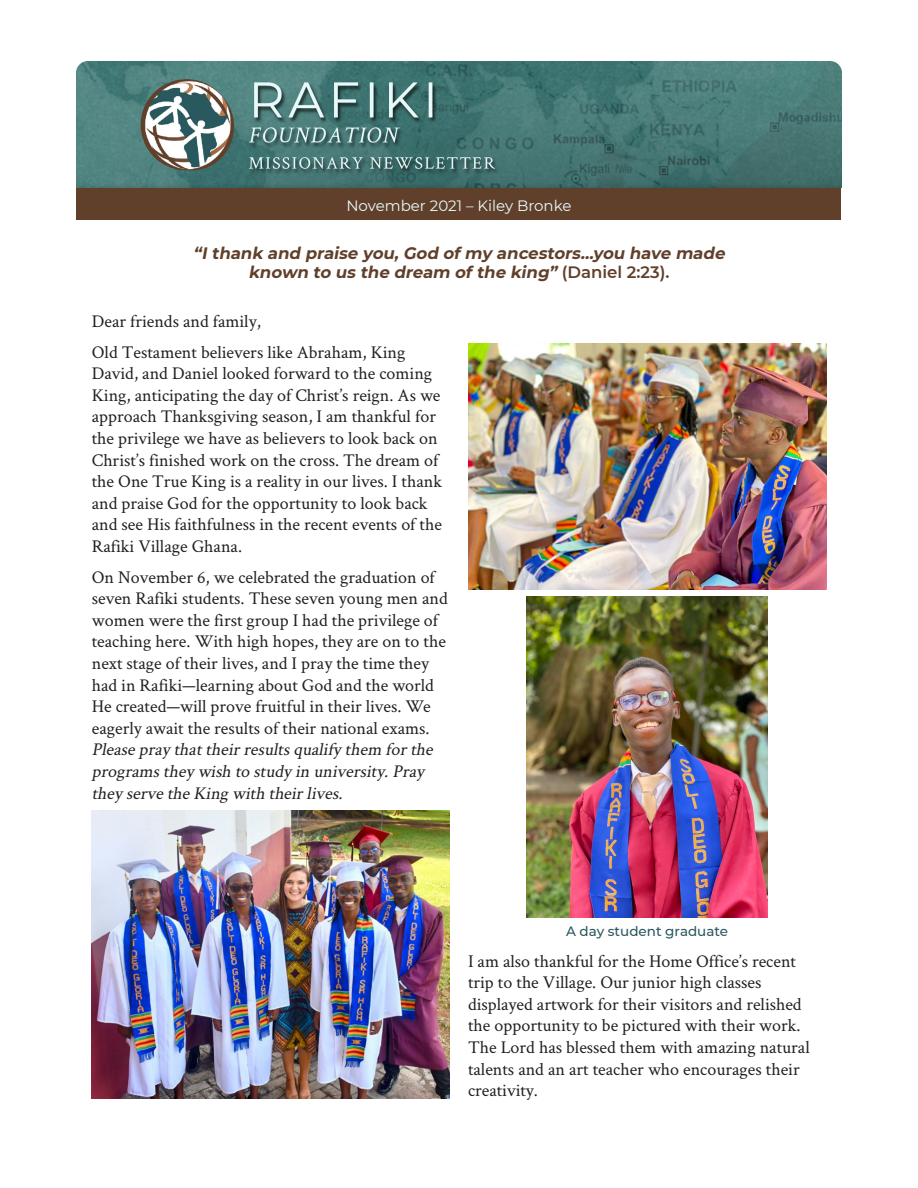
<style>
.page{position:relative;width:918px;height:1188px;background:#fff}
.page>*{position:absolute;margin:0;border:0;box-sizing:border-box;transform-origin:0 0}
.Body_copy{font:18px/21.6px "Crimson Text";color:#231f20}
.Dear_friends{font:18px "Crimson Text";color:#231f20}
.Verse{font:italic 700 16.5px/19.5px "Montserrat";color:#60402b;text-align:center}
.Date_and_Name{font:15px "Montserrat";color:#eafafa}
.Photo_Caption{font:500 13.5px "Montserrat";color:#2b585e}
.s1{font-weight:600;font-style:normal}
.s2{font-style:italic}
</style>
<div class="page">
<div style="left:76px;top:188px;width:766px;height:31px;background:#60402b"></div>
<img style="left:76px;top:61px;width:765px;height:127px">
<img style="left:92px;top:810px;width:358px;height:289px">
<img style="left:468px;top:343px;width:358px;height:246px">
<img style="left:527px;top:597px;width:241px;height:321px">
<p class="Date_and_Name" style="left:346px;top:195px;width:227px">November 2021 – Kiley Bronke</p>
<p class="Verse" style="left:193px;top:243px;width:537px">“Ithank and praise you,God ofmy ancestors...you have made known to us the dream ofthe king” <span class="s1">( D a n i e l 2 : 23 ) .</span></p>
<p class="Dear_friends" style="left:92px;top:309px;width:171px">Dear friends and family,</p>
<p class="Body_copy" style="left:92px;top:340px;width:352px">Old Testament believers like Abraham, King David, and Daniel looked forward to the coming King, anticipating the day of Christ’s reign. As we approach Thanksgiving season, I am thankful for the privilege we have as believers to look back on Christ’s finished work on the cross. The dream of the One True King is a reality in our lives. I thank and praise God for the opportunity to look back and see His faithfulness in the recent events of the Rafiki Village Ghana.</p>
<p class="Body_copy" style="left:92px;top:565px;width:358px">On November 6, we celebrated the graduation of seven Rafiki students. These seven young men and women were the first group I had the privilege of teaching here. With high hopes, they are on to the next stage of their lives, and I pray the time they had in Rafiki—learning about God and the world He created—will prove fruitful in their lives. We eagerly await the results of their national exams.<br><span class="s2">Pleasepray thattheirresultsqualify them forthe programsthey wish to study in university.Pray they servetheKing with theirlives.</span></p>
<p class="Photo_Caption" style="left:566px;top:922px;width:164px">A day student graduate</p>
<p class="Body_copy" style="left:468px;top:949px;width:343px">I am also thankful for the Home Office’s recent trip to the Village. Our junior high classes displayed artwork for their visitors and relished the opportunity to be pictured with their work.<br>The Lord has blessed them with amazing natural talents and an art teacher who encourages their creativity.</p>
</div>
